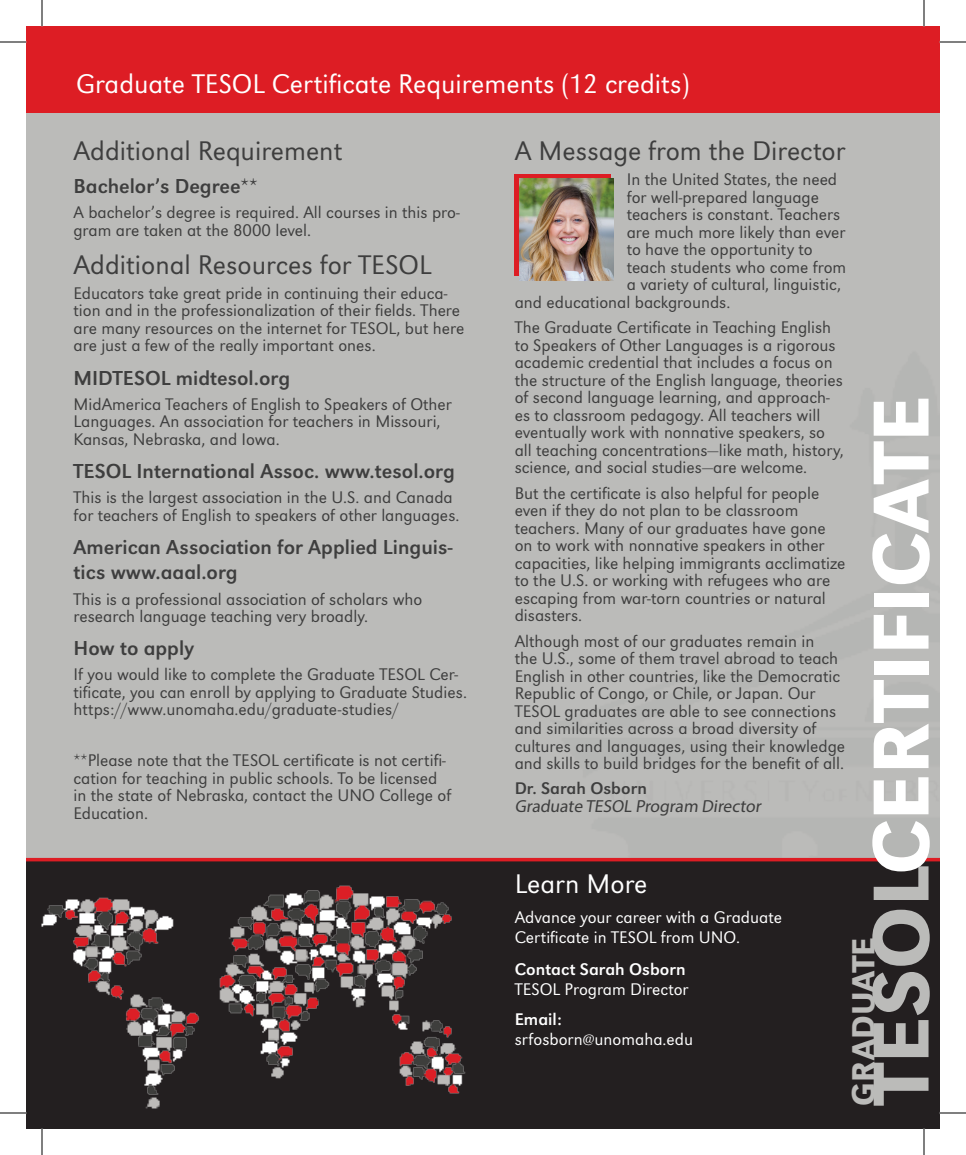
<style>
.page{position:relative;width:966px;height:1155px;background:#fff}
.page>*{position:absolute;margin:0;border:0;box-sizing:border-box;transform-origin:0 0}
.t1{font:500 82.25px "URW Grotesk";color:#fff}
.t2{font:500 33.25px "URW Grotesk";color:#bbbbb9}
.t3{font:300 28px "URW Grotesk";color:#3e3e3e}
.t4{font:300 28px "URW Grotesk";color:#fff}
.t5{font:21px/25.2px "URW Grotesk";color:#3e3e3e}
.t6{font:300 17.5px/17.5px "URW Grotesk";color:#3e3e3e}
.t7{font:300 17.5px/20.1px "URW Grotesk";color:#fff}
.t8{font:17.5px "Myriad Pro";color:#3e3e3e}
.t9{font:17.5px "URW Grotesk";color:#fff}
.t10{font:17.5px "URW Grotesk";color:#3e3e3e}
.s1{color:#bbbbb9}
</style>
<div class="page">
<div style="left:26px;top:26px;width:914px;height:1103px;background:#bbbbb9"></div>
<div style="left:26px;top:26px;width:914px;height:86px;background:#dd1d24"></div>
<div style="left:514px;top:175px;width:97px;height:101px;background:linear-gradient(to right,#dd1d24,#dd1d24)"></div>
<div style="left:26px;top:861px;width:914px;height:268px;background:#231f20"></div>
<hr style="left:26px;top:858px;width:914px;height:3px;background:#dd1d24">
<img style="left:38px;top:857px;width:432px;height:272px">
<img style="left:520px;top:179px;width:93px;height:102px">
<svg style="left:0;top:42px;width:26px;height:1px"></svg>
<svg style="left:940px;top:42px;width:26px;height:1px"></svg>
<svg style="left:0;top:1113px;width:26px;height:1px"></svg>
<svg style="left:940px;top:1113px;width:26px;height:1px"></svg>
<svg style="left:42px;top:0;width:1px;height:26px"></svg>
<svg style="left:42px;top:1129px;width:1px;height:26px"></svg>
<svg style="left:924px;top:0;width:1px;height:26px"></svg>
<svg style="left:924px;top:1129px;width:1px;height:26px"></svg>
<h3 class="t4" style="left:76px;top:68px;width:615px">Graduate TESOL Certificate Requirements (12 credits)</h3>
<h3 class="t3" style="left:74px;top:135px;width:270px">Additional Requirement</h3>
<p class="t5" style="left:74px;top:174px;width:186px">Bachelor’s Degree**</p>
<p class="t6" style="left:74px;top:204px;width:388px">A bachelor’s degree is required. All courses in this pro&shy;gram are taken at the 8000 level.</p>
<h3 class="t3" style="left:74px;top:248px;width:359px">Additional Resources for TESOL</h3>
<p class="t6" style="left:74px;top:285px;width:392px">Educators take great pride in continuing their educa&shy;tion and in the professionalization of their fields. There are many resources on the internet for TESOL, but here are just a few of the really important ones.</p>
<p class="t5" style="left:74px;top:365px;width:218px">MIDTESOL midtesol.org</p>
<p class="t6" style="left:74px;top:395px;width:380px">MidAmerica Teachers of English to Speakers of Other<br>Languages. An association for teachers in Missouri,<br>Kansas, Nebraska, and Iowa.</p>
<p class="t5" style="left:74px;top:458px;width:383px">TESOL International Assoc. www.tesol.org</p>
<p class="t6" style="left:74px;top:489px;width:388px">This is the largest association in the U.S. and Canada for teachers of English to speakers of other languages.</p>
<p class="t5" style="left:74px;top:534px;width:381px">American Association for Applied Linguis&shy;tics www.aaal.org</p>
<p class="t6" style="left:74px;top:590px;width:350px">This is a professional association of scholars who research language teaching very broadly.</p>
<p class="t5" style="left:74px;top:636px;width:122px">How to apply</p>
<p class="t6" style="left:74px;top:666px;width:395px">If you would like to complete the Graduate TESOL Cer&shy;tificate, you can enroll by applying to Graduate Studies. https://www.unomaha.edu/graduate-studies/</p>
<p class="t6" style="left:74px;top:752px;width:379px">**Please note that the TESOL certificate is not certifi&shy;cation for teaching in public schools. To be licensed in the state of Nebraska, contact the UNO College of Education.</p>
<h3 class="t3" style="left:515px;top:135px;width:332px">A Message from the Director</h3>
<p class="t6" style="left:627px;top:171px;width:212px">In the United States, the need</p>
<p class="t6" style="left:627px;top:188px;width:194px">for well-prepared language</p>
<p class="t6" style="left:627px;top:206px;width:215px">teachers is constant. Teachers</p>
<p class="t6" style="left:627px;top:223px;width:220px">are much more likely than ever</p>
<p class="t6" style="left:627px;top:241px;width:187px">to have the opportunity to</p>
<p class="t6" style="left:627px;top:258px;width:221px">teach students who come from</p>
<p class="t6" style="left:627px;top:276px;width:216px">a variety of cultural, linguistic,</p>
<p class="t6" style="left:515px;top:293px;width:217px">and educational backgrounds.</p>
<p class="t6" style="left:515px;top:319px;width:331px">The Graduate Certificate in Teaching English to Speakers of Other Languages is a rigorous academic credential that includes a focus on the structure of the English language, theories of second language learning, and approach&shy;es to classroom pedagogy. All teachers will eventually work with nonnative speakers, so all teaching concentrations—like math, history, science, and social studies—are welcome.</p>
<p class="t6" style="left:515px;top:484px;width:332px">But the certificate is also helpful for people even if they do not plan to be classroom teachers. Many of our graduates have gone on to work with nonnative speakers in other capacities, like helping immigrants acclimatize to the U.S. or working with refugees who are escaping from war-torn countries or natural disasters.</p>
<p class="t6" style="left:515px;top:632px;width:332px">Although most of our graduates remain in<br>the U.S., some of them travel abroad to teach English in other countries, like the Democratic Republic of Congo, or Chile, or Japan. Our TESOL graduates are able to see connections and similarities across a broad diversity of cultures and languages, using their knowledge and skills to build bridges for the benefit of all.</p>
<p class="t10" style="left:515px;top:778px;width:134px">Dr. Sarah Osborn</p>
<p class="t8" style="left:515px;top:795px;width:251px">Graduate TESOL Program Director</p>
<h1 class="t1" style="left:853px;top:1104px;width:710px;rotate:-90deg"><span class="s1">TESOL</span>CERTIFICATE</h1>
<h3 class="t4" style="left:515px;top:868px;width:134px">Learn More</h3>
<p class="t7" style="left:515px;top:907px;width:269px">Advance your career with a Graduate<br>Certificate in TESOL from UNO.</p>
<p class="t9" style="left:515px;top:959px;width:173px">Contact Sarah Osborn</p>
<p class="t7" style="left:515px;top:979px;width:175px">TESOL Program Director</p>
<p class="t9" style="left:515px;top:1009px;width:49px">Email:</p>
<p class="t7" style="left:515px;top:1030px;width:180px">srfosborn@unomaha.edu</p>
<h2 class="t2" style="left:844px;top:1106px;width:170px;rotate:-90deg">GRADUATE</h2>
</div>
